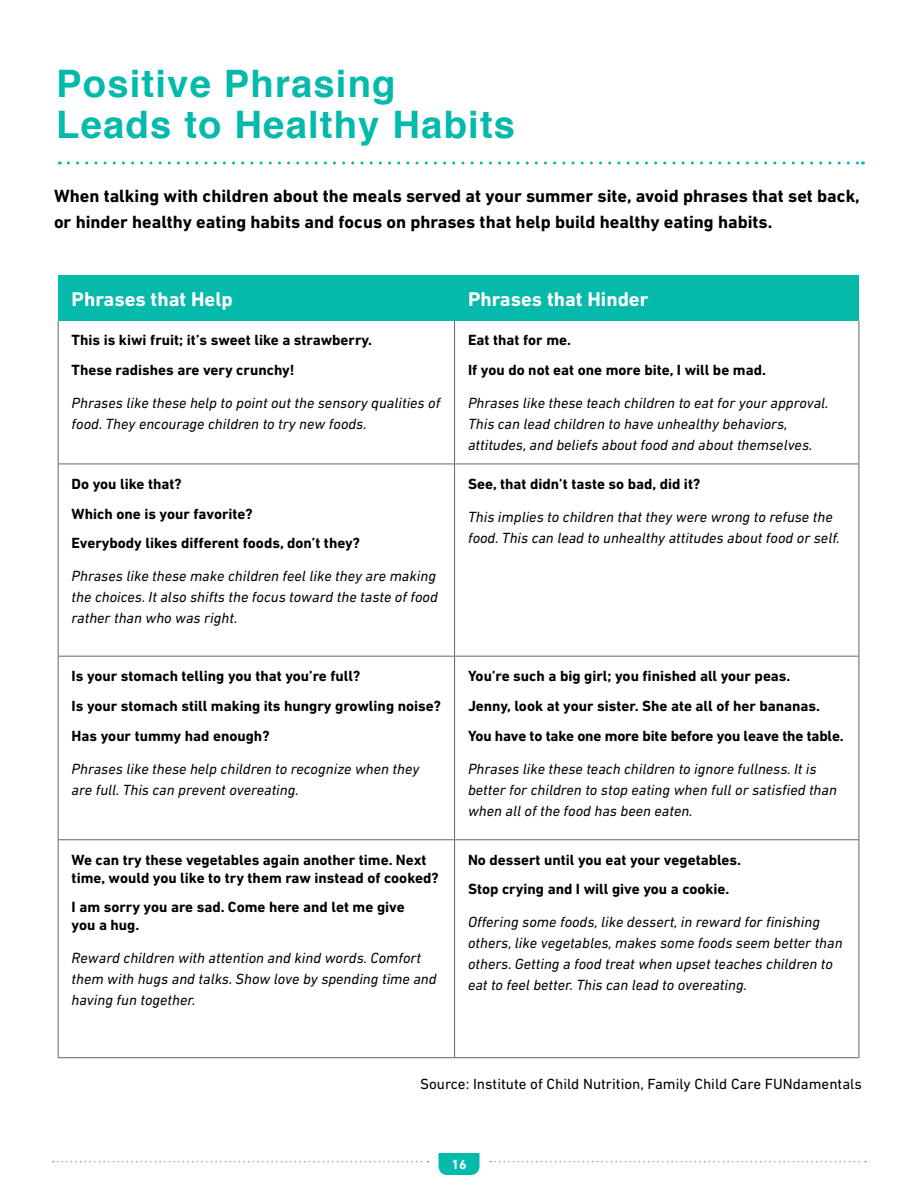
<style>
.page{position:relative;width:918px;height:1188px;background:#fff}
.page>*{position:absolute;margin:0;border:0;box-sizing:border-box;transform-origin:0 0}
.t1{font:700 37.8px/40.5px "Helvetica";letter-spacing:.03em;color:#05b9ab}
.t2{font:700 20.25px "DIN Next LT Pro";color:#fff}
.t3{font:700 18px/25.5px "DIN Next LT Pro";color:#000}
.t4{font:italic 15px/21px "DIN Next LT Pro";color:#000}
.t5{font:700 15px/18px "DIN Next LT Pro";color:#000}
.t6{font:15px "DIN Next LT Pro";color:#000}
.t7{font:700 13.5px "DIN Next LT Pro";color:#fff}
</style>
<div class="page">
<svg style="left:438px;top:1153px;width:42px;height:22px"></svg>
<svg style="left:490px;top:1161px;width:376px;height:1px"></svg>
<svg style="left:53px;top:1161px;width:376px;height:1px"></svg>
<hr style="left:58px;top:321px;width:1px;height:143px;background:#636466">
<hr style="left:454px;top:321px;width:1px;height:143px;background:#636466">
<hr style="left:859px;top:321px;width:1px;height:143px;background:#636466">
<hr style="left:58px;top:464px;width:1px;height:192px;background:#636466">
<hr style="left:454px;top:464px;width:1px;height:192px;background:#636466">
<hr style="left:859px;top:464px;width:1px;height:192px;background:#636466">
<hr style="left:58px;top:657px;width:1px;height:182px;background:#636466">
<hr style="left:454px;top:657px;width:1px;height:182px;background:#636466">
<hr style="left:859px;top:657px;width:1px;height:182px;background:#636466">
<hr style="left:58px;top:840px;width:1px;height:217px;background:#636466">
<hr style="left:454px;top:840px;width:1px;height:217px;background:#636466">
<hr style="left:859px;top:840px;width:1px;height:217px;background:#636466">
<hr style="left:58px;top:464px;width:397px;height:1px;background:#636466">
<hr style="left:455px;top:464px;width:404px;height:1px;background:#636466">
<hr style="left:58px;top:656px;width:397px;height:1px;background:#636466">
<hr style="left:455px;top:656px;width:404px;height:1px;background:#636466">
<hr style="left:58px;top:839px;width:397px;height:1px;background:#636466">
<hr style="left:455px;top:839px;width:404px;height:1px;background:#636466">
<hr style="left:58px;top:1057px;width:397px;height:1px;background:#636466">
<hr style="left:455px;top:1057px;width:404px;height:1px;background:#636466">
<svg style="left:68px;top:161px;width:795px;height:3px"></svg>
<div style="left:58px;top:275px;width:397px;height:46px;background:#05b9ab"></div>
<div style="left:455px;top:275px;width:404px;height:46px;background:#05b9ab"></div>
<h4 class="t1" style="left:56px;top:64px;width:460px">Positive Phrasing<br>Leads to Healthy Habits</h4>
<p class="t3" style="left:54px;top:183px;width:807px">When talking with children about the meals served at your summer site, avoid phrases that set back, or hinder healthy eating habits and focus on phrases that help build healthy eating habits.</p>
<p class="t2" style="left:72px;top:287px;width:163px">Phrases that Help</p>
<p class="t2" style="left:468px;top:287px;width:182px">Phrases that Hinder</p>
<p class="t5" style="left:72px;top:331px;width:302px">This is kiwi fruit; it’s sweet like a strawberry.</p>
<p class="t5" style="left:468px;top:331px;width:104px">Eat that for me.</p>
<p class="t5" style="left:72px;top:361px;width:225px">These radishes are very crunchy!</p>
<p class="t5" style="left:468px;top:361px;width:299px">If you do not eat one more bite, I will be mad.</p>
<p class="t4" style="left:72px;top:392px;width:370px">Phrases like these help to point out the sensory qualities of</p>
<p class="t4" style="left:468px;top:392px;width:362px">Phrases like these teach children to eat for your approval.</p>
<p class="t4" style="left:72px;top:413px;width:297px">food. They encourage children to try new foods.</p>
<p class="t4" style="left:468px;top:413px;width:346px">This can lead children to have unhealthy behaviors, attitudes, and beliefs about food and about themselves.</p>
<p class="t5" style="left:72px;top:475px;width:112px">Do you like that?</p>
<p class="t5" style="left:72px;top:504px;width:183px">Which one is your favorite?</p>
<p class="t5" style="left:72px;top:534px;width:290px">Everybody likes different foods, don’t they?</p>
<p class="t4" style="left:72px;top:566px;width:368px">Phrases like these make children feel like they are making the choices. It also shifts the focus toward the taste of food rather than who was right.</p>
<p class="t5" style="left:468px;top:475px;width:234px">See, that didn’t taste so bad, did it?</p>
<p class="t4" style="left:468px;top:506px;width:373px">This implies to children that they were wrong to refuse the food. This can lead to unhealthy attitudes about food or self.</p>
<p class="t5" style="left:72px;top:667px;width:290px">Is your stomach telling you that you’re full?</p>
<p class="t5" style="left:72px;top:697px;width:371px">Is your stomach still making its hungry growling noise?</p>
<p class="t5" style="left:72px;top:727px;width:199px">Has your tummy had enough?</p>
<p class="t4" style="left:72px;top:758px;width:349px">Phrases like these help children to recognize when they are full. This can prevent overeating.</p>
<p class="t5" style="left:72px;top:850px;width:368px">We can try these vegetables again another time. Next time, would you like to try them raw instead of cooked?</p>
<p class="t5" style="left:72px;top:898px;width:335px">I am sorry you are sad. Come here and let me give you a hug.</p>
<p class="t4" style="left:72px;top:947px;width:367px">Reward children with attention and kind words. Comfort them with hugs and talks. Show love by spending time and having fun together.</p>
<p class="t5" style="left:468px;top:667px;width:324px">You’re such a big girl; you finished all your peas.</p>
<p class="t5" style="left:468px;top:697px;width:354px">Jenny, look at your sister. She ate all of her bananas.</p>
<p class="t5" style="left:468px;top:727px;width:377px">You have to take one more bite before you leave the table.</p>
<p class="t4" style="left:468px;top:758px;width:370px">Phrases like these teach children to ignore fullness. It is better for children to stop eating when full or satisfied than when all of the food has been eaten.</p>
<p class="t5" style="left:468px;top:850px;width:275px">No dessert until you eat your vegetables.</p>
<p class="t5" style="left:468px;top:880px;width:263px">Stop crying and I will give you a cookie.</p>
<p class="t4" style="left:468px;top:911px;width:376px">Offering some foods, like dessert, in reward for finishing others, like vegetables, makes some foods seem better than others. Getting a food treat when upset teaches children to eat to feel better. This can lead to overeating.</p>
<p class="t6" style="left:420px;top:1075px;width:443px">Source: Institute of Child Nutrition, Family Child Care FUNdamentals</p>
<p class="t7" style="left:451px;top:1156px;width:17px">16</p>
</div>
